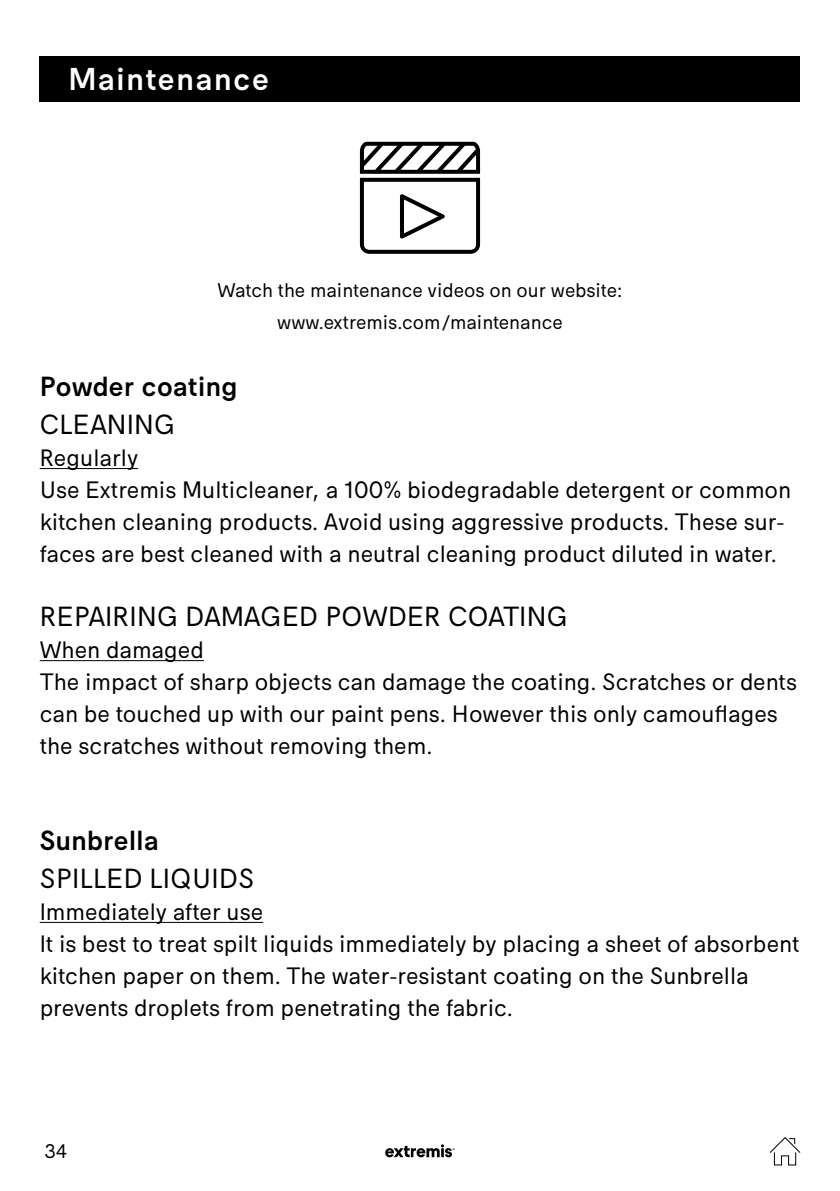
<style>
.page{position:relative;width:840px;height:1191px;background:#fff}
.page>*{position:absolute;margin:0;border:0;box-sizing:border-box;transform-origin:0 0}
.t1{font:500 32px "Extremis Compakt";letter-spacing:.06em;color:#fff}
.t2{font:28px "Extremis Compakt";letter-spacing:.01em;color:#000}
.t3{font:500 28px "Extremis Compakt";letter-spacing:.02em;color:#000}
.t4{font:24px/32px "Extremis Compakt";color:#000}
.t5{font:20px/32px "Extremis Compakt";color:#000;text-align:center}
</style>
<div class="page">
<svg style="left:769px;top:1137px;width:30px;height:28px"></svg>
<svg style="left:385px;top:1144px;width:69px;height:13px"></svg>
<div style="left:40px;top:57px;width:759px;height:45px;background:#000"></div>
<hr style="left:40px;top:468px;width:98px;height:1px;background:#000">
<hr style="left:40px;top:660px;width:164px;height:1px;background:#000">
<hr style="left:40px;top:922px;width:223px;height:1px;background:#000">
<svg style="left:360px;top:142px;width:120px;height:112px"></svg>
<h1 class="t1" style="left:69px;top:60px;width:201px">Maintenance</h1>
<p class="t5" style="left:217px;top:275px;width:406px">Watch the maintenance videos on our website: www.extremis.com/maintenance</p>
<p class="t3" style="left:40px;top:370px;width:199px">Powder coating</p>
<p class="t2" style="left:40px;top:408px;width:137px">CLEANING</p>
<p class="t4" style="left:40px;top:442px;width:752px">Regularly<br>Use Extremis Multicleaner, a 100% biodegradable detergent or common kitchen cleaning products. Avoid using aggressive products. These sur&shy;faces are best cleaned with a neutral cleaning product diluted in water.</p>
<p class="t2" style="left:40px;top:600px;width:529px">REPAIRING DAMAGED POWDER COATING</p>
<p class="t4" style="left:40px;top:634px;width:758px">When damaged<br>The impact of sharp objects can damage the coating. Scratches or dents can be touched up with our paint pens. However this only camouflages the scratches without removing them.</p>
<p class="t3" style="left:40px;top:824px;width:120px">Sunbrella</p>
<p class="t2" style="left:40px;top:862px;width:216px">SPILLED LIQUIDS</p>
<p class="t4" style="left:40px;top:896px;width:760px">Immediately after use<br>It is best to treat spilt liquids immediately by placing a sheet of absorbent kitchen paper on them. The water-resistant coating on the Sunbrella prevents droplets from penetrating the fabric.</p>
<p class="t5" style="left:44px;top:1135px;width:24px">34</p>
</div>
